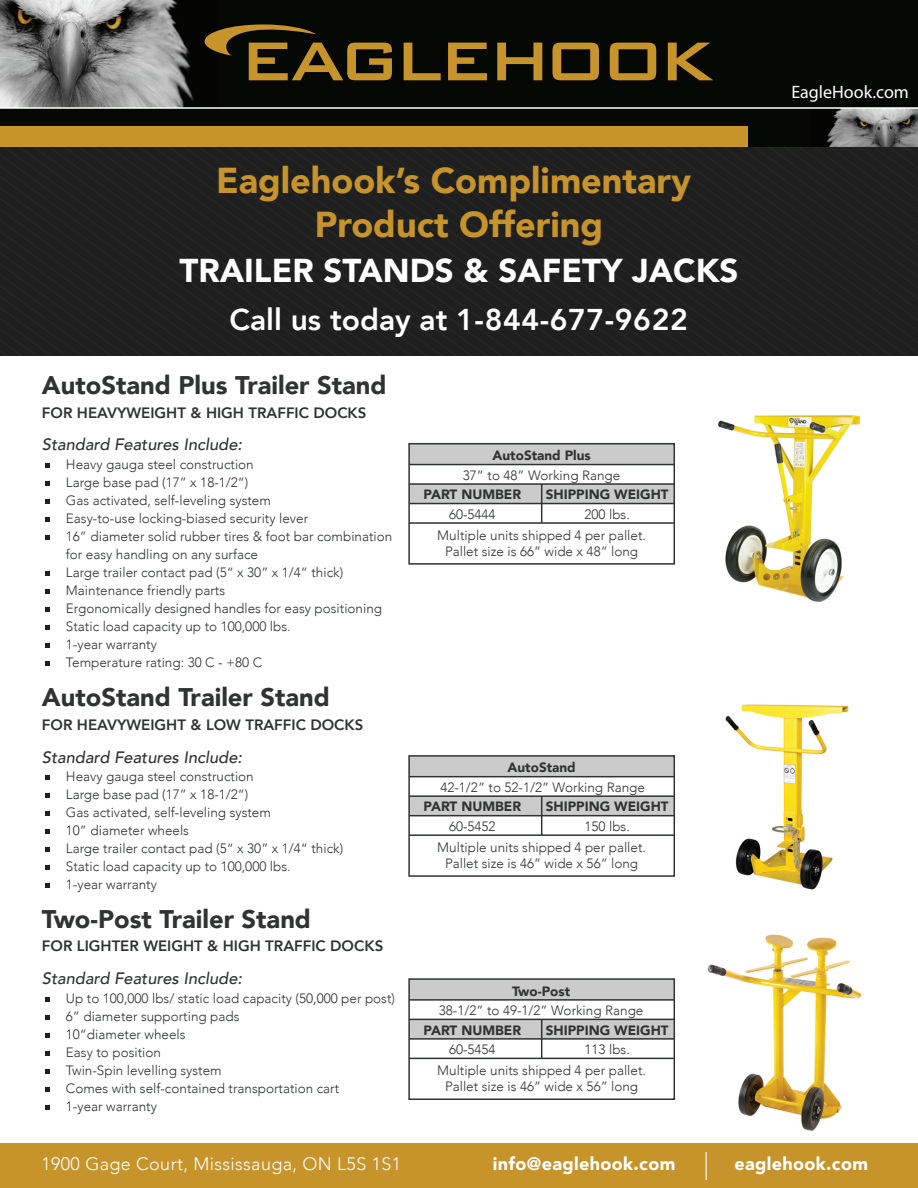
<style>
.page{position:relative;width:918px;height:1188px;background:#fff}
.page>*{position:absolute;margin:0;border:0;box-sizing:border-box;transform-origin:0 0}
.t1{font:900 36px/43.2px "Avenir";color:#c7932b;text-align:center}
.t2{font:900 33px "Avenir";color:#fff}
.t3{font:800 30px "Avenir";color:#fff}
.t4{font:900 25.5px "Avenir";color:#313232}
.t5{font:300 18px "Avenir";letter-spacing:.02em;color:#fff}
.t6{font:900 18px "Avenir";letter-spacing:.02em;color:#fff}
.t7{font:18px "Myriad Pro";color:#fff}
.t8{font:italic 500 16.5px "Avenir";color:#313232}
.t9{font:800 15px "Avenir";color:#313232}
.t10{font:300 13.5px/18px "Avenir";color:#313232;text-align:center}
.t11{font:900 13.5px "Avenir";color:#313232}
</style>
<div class="page">
<img style="left:718px;top:415px;width:143px;height:187px">
<div style="left:0;top:0;width:918px;height:355px;background:#060806"></div>
<div style="left:0;top:147px;width:918px;height:208px;background:#1e1f1e"></div>
<img style="left:0;top:0;width:205px;height:107px">
<svg style="left:404px;top:43px;width:37px;height:37px"></svg>
<svg style="left:448px;top:43px;width:39px;height:37px"></svg>
<svg style="left:497px;top:43px;width:45px;height:37px"></svg>
<svg style="left:552px;top:43px;width:47px;height:37px"></svg>
<svg style="left:610px;top:43px;width:46px;height:37px"></svg>
<svg style="left:668px;top:43px;width:45px;height:37px"></svg>
<svg style="left:205px;top:24px;width:187px;height:56px"></svg>
<div style="left:0;top:126px;width:747px;height:21px;background:#c7932b"></div>
<div style="left:0;top:1143px;width:918px;height:45px;background:#c7932b"></div>
<img style="left:827px;top:109px;width:91px;height:37px">
<hr style="left:0;top:107px;width:918px;height:2px;background:#fff">
<img style="left:707px;top:934px;width:155px;height:197px">
<img style="left:725px;top:704px;width:124px;height:186px">
<div style="left:409px;top:444px;width:265px;height:21px;background:#cbcbcb"></div>
<div style="left:409px;top:484px;width:265px;height:20px;background:#cbcbcb"></div>
<div style="left:408px;top:443px;width:267px;height:122px;border:2px solid #313232"></div>
<hr style="left:409px;top:464px;width:265px;height:1px;background:#313232">
<hr style="left:409px;top:483px;width:265px;height:2px;background:#313232">
<hr style="left:409px;top:503px;width:265px;height:1px;background:#313232">
<hr style="left:409px;top:522px;width:265px;height:2px;background:#313232">
<hr style="left:541px;top:484px;width:1px;height:39px;background:#313232">
<div style="left:409px;top:756px;width:265px;height:21px;background:#cbcbcb"></div>
<div style="left:409px;top:796px;width:265px;height:20px;background:#cbcbcb"></div>
<div style="left:408px;top:755px;width:267px;height:122px;border:2px solid #313232"></div>
<hr style="left:409px;top:776px;width:265px;height:1px;background:#313232">
<hr style="left:409px;top:795px;width:265px;height:2px;background:#313232">
<hr style="left:409px;top:815px;width:265px;height:1px;background:#313232">
<hr style="left:409px;top:834px;width:265px;height:2px;background:#313232">
<hr style="left:541px;top:796px;width:1px;height:39px;background:#313232">
<div style="left:409px;top:979px;width:265px;height:21px;background:#cbcbcb"></div>
<div style="left:409px;top:1019px;width:265px;height:20px;background:#cbcbcb"></div>
<div style="left:408px;top:978px;width:267px;height:122px;border:2px solid #313232"></div>
<hr style="left:409px;top:999px;width:265px;height:2px;background:#313232">
<hr style="left:409px;top:1019px;width:265px;height:1px;background:#313232">
<hr style="left:409px;top:1038px;width:265px;height:2px;background:#313232">
<hr style="left:409px;top:1058px;width:265px;height:1px;background:#313232">
<hr style="left:541px;top:1019px;width:1px;height:39px;background:#313232">
<svg style="left:45px;top:775px;width:4px;height:5px"></svg>
<svg style="left:45px;top:793px;width:4px;height:5px"></svg>
<svg style="left:45px;top:811px;width:4px;height:5px"></svg>
<svg style="left:45px;top:829px;width:4px;height:5px"></svg>
<svg style="left:45px;top:847px;width:4px;height:5px"></svg>
<svg style="left:45px;top:865px;width:4px;height:5px"></svg>
<svg style="left:45px;top:883px;width:4px;height:5px"></svg>
<svg style="left:45px;top:463px;width:4px;height:5px"></svg>
<svg style="left:45px;top:481px;width:4px;height:5px"></svg>
<svg style="left:45px;top:499px;width:4px;height:5px"></svg>
<svg style="left:45px;top:517px;width:4px;height:5px"></svg>
<svg style="left:45px;top:535px;width:4px;height:5px"></svg>
<svg style="left:45px;top:571px;width:4px;height:5px"></svg>
<svg style="left:45px;top:589px;width:4px;height:5px"></svg>
<svg style="left:45px;top:607px;width:4px;height:5px"></svg>
<svg style="left:45px;top:625px;width:4px;height:5px"></svg>
<svg style="left:45px;top:643px;width:4px;height:5px"></svg>
<svg style="left:45px;top:661px;width:4px;height:5px"></svg>
<svg style="left:45px;top:997px;width:4px;height:5px"></svg>
<svg style="left:45px;top:1015px;width:4px;height:5px"></svg>
<svg style="left:45px;top:1033px;width:4px;height:5px"></svg>
<svg style="left:45px;top:1051px;width:4px;height:5px"></svg>
<svg style="left:45px;top:1069px;width:4px;height:5px"></svg>
<svg style="left:45px;top:1087px;width:4px;height:5px"></svg>
<svg style="left:45px;top:1105px;width:4px;height:5px"></svg>
<svg style="left:706px;top:1152px;width:1px;height:28px"></svg>
<h1 class="t1" style="left:216px;top:158px;width:477px">Eaglehook’s Complimentary<br>Product Offering</h1>
<h2 class="t2" style="left:179px;top:242px;width:561px">TRAILER STANDS &amp; SAFETY JACKS</h2>
<h3 class="t3" style="left:230px;top:296px;width:460px">Call us today at 1-844-677-9622</h3>
<h3 class="t4" style="left:42px;top:364px;width:346px">AutoStand Plus Trailer Stand</h3>
<p class="t9" style="left:42px;top:401px;width:326px">FOR HEAVYWEIGHT &amp; HIGH TRAFFIC DOCKS</p>
<p class="t8" style="left:42px;top:434px;width:202px">Standard Features Include:</p>
<p class="t10" style="left:66px;top:455px;width:328px;text-align:left">Heavy gauga steel construction<br>Large base pad (17” x 18-1/2“)<br>Gas activated, self-leveling system<br>Easy-to-use locking-biased security lever<br>16” diameter solid rubber tires &amp; foot bar combination for easy handling on any surface<br>Large trailer contact pad (5“ x 30” x 1/4“ thick)<br>Maintenance friendly parts<br>Ergonomically designed handles for easy positioning Static load capacity up to 100,000 lbs.<br>1-year warranty<br>Temperature rating: 30 C - +80 C</p>
<h3 class="t4" style="left:42px;top:676px;width:290px">AutoStand Trailer Stand</h3>
<p class="t9" style="left:42px;top:713px;width:323px">FOR HEAVYWEIGHT &amp; LOW TRAFFIC DOCKS</p>
<p class="t8" style="left:42px;top:748px;width:202px">Standard Features Include:</p>
<p class="t10" style="left:66px;top:767px;width:279px;text-align:left">Heavy gauga steel construction<br>Large base pad (17” x 18-1/2“)<br>Gas activated, self-leveling system<br>10” diameter wheels<br>Large trailer contact pad (5“ x 30” x 1/4“ thick)<br>Static load capacity up to 100,000 lbs.<br>1-year warranty</p>
<h3 class="t4" style="left:42px;top:898px;width:271px">Two-Post Trailer Stand</h3>
<p class="t9" style="left:42px;top:934px;width:343px">FOR LIGHTER WEIGHT &amp; HIGH TRAFFIC DOCKS</p>
<p class="t8" style="left:42px;top:968px;width:202px">Standard Features Include:</p>
<p class="t10" style="left:66px;top:989px;width:331px;text-align:left">Up to 100,000 lbs/ static load capacity (50,000 per post)<br>6” diameter supporting pads<br>10“diameter wheels<br>Easy to position<br>Twin-Spin levelling system<br>Comes with self-contained transportation cart<br>1-year warranty</p>
<p class="t11" style="left:493px;top:444px;width:100px">AutoStand Plus</p>
<p class="t10" style="left:463px;top:466px;width:159px">37” to 48” Working Range</p>
<p class="t11" style="left:424px;top:483px;width:99px">PART NUMBER</p>
<p class="t10" style="left:449px;top:505px;width:48px">60-5444</p>
<p class="t11" style="left:546px;top:483px;width:124px">SHIPPING WEIGHT</p>
<p class="t10" style="left:585px;top:505px;width:47px">200 lbs.</p>
<p class="t10" style="left:437px;top:527px;width:210px;line-height:16.2px">Multiple units shipped 4 per pallet.<br>Pallet size is 66” wide x 48” long</p>
<p class="t11" style="left:508px;top:756px;width:70px">AutoStand</p>
<p class="t10" style="left:440px;top:778px;width:206px">42-1/2” to 52-1/2” Working Range</p>
<p class="t11" style="left:424px;top:795px;width:99px">PART NUMBER</p>
<p class="t10" style="left:449px;top:817px;width:48px">60-5452</p>
<p class="t11" style="left:546px;top:795px;width:124px">SHIPPING WEIGHT</p>
<p class="t10" style="left:585px;top:817px;width:47px">150 lbs.</p>
<p class="t10" style="left:437px;top:839px;width:210px;line-height:16.2px">Multiple units shipped 4 per pallet.<br>Pallet size is 46” wide x 56” long</p>
<p class="t11" style="left:512px;top:979px;width:60px">Two-Post</p>
<p class="t10" style="left:439px;top:1001px;width:206px">38-1/2” to 49-1/2” Working Range</p>
<p class="t11" style="left:424px;top:1018px;width:99px">PART NUMBER</p>
<p class="t10" style="left:449px;top:1040px;width:48px">60-5454</p>
<p class="t11" style="left:546px;top:1018px;width:124px">SHIPPING WEIGHT</p>
<p class="t10" style="left:585px;top:1040px;width:47px">113 lbs.</p>
<p class="t10" style="left:437px;top:1062px;width:210px;line-height:16.2px">Multiple units shipped 4 per pallet.<br>Pallet size is 46” wide x 56” long</p>
<h3 class="t7" style="left:791px;top:81px;width:119px">EagleHook.com</h3>
<h3 class="t5" style="left:41px;top:1153px;width:361px">1900 Gage Court, Mississauga, ON L5S 1S1</h3>
<h3 class="t6" style="left:493px;top:1148px;width:184px">info@eaglehook.com</h3>
<h3 class="t6" style="left:734px;top:1148px;width:135px">eaglehook.com</h3>
</div>
